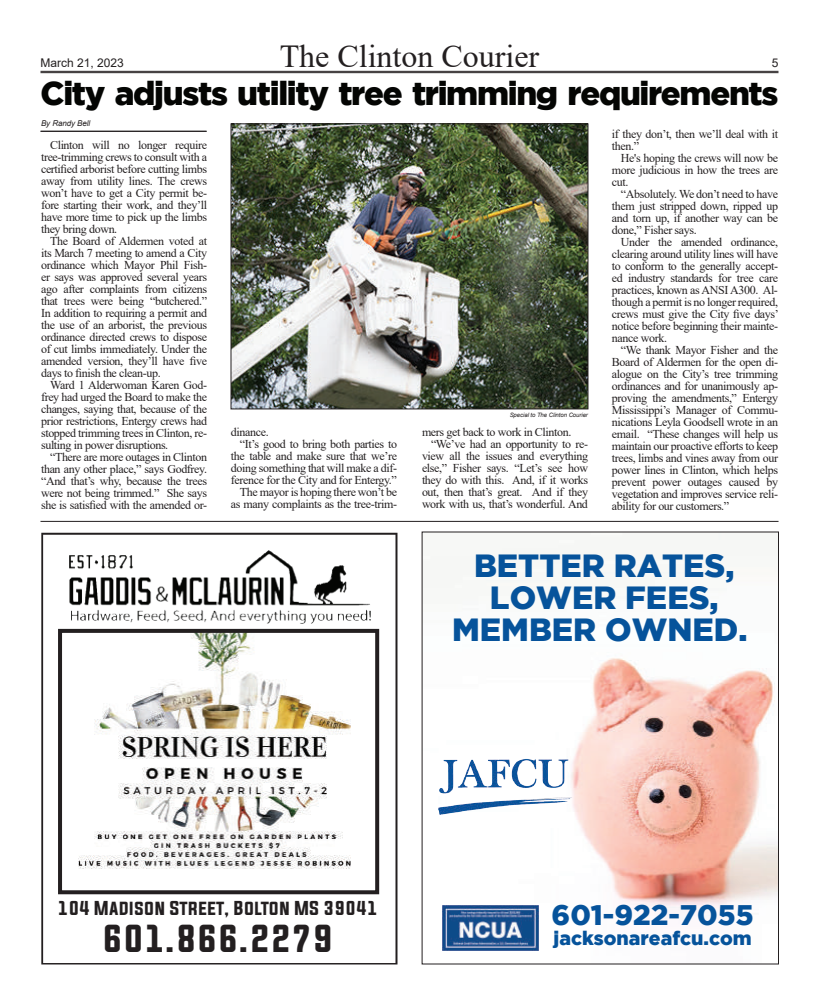
<style>
.page{position:relative;width:819px;height:1008px;background:#fff}
.page>*{position:absolute;margin:0;border:0;box-sizing:border-box;transform-origin:0 0}
.t1{font:900 33px "Gotham";letter-spacing:-.04em;color:#040503}
.t2{font:33px "Evogria";color:#231f20}
.t3{font:900 32px/32px "Gotham";color:#06539b;text-align:center}
.t4{font:32px "Times New Roman";color:#231f20}
.t5{font:900 28.3px "Gotham";color:#06539b}
.t6{font:900 19.4px "Gotham";color:#06539b}
.t7{font:17px "Evogria";color:#231f20}
.t8{font:12px/12px "Times New Roman";letter-spacing:-.03em;color:#231f20;text-align:justify}
.t9{font:12px "Arial";color:#231f20}
.t10{font:italic 8px "Arial";letter-spacing:-.01em;color:#231f20}
.t11{font:italic 6px "Arial";letter-spacing:-.01em;color:#231f20}
</style>
<div class="page">
<hr style="left:41px;top:71px;width:738px;height:1px;background:#231f20">
<hr style="left:41px;top:72px;width:738px;height:1px;background:#231f20">
<hr style="left:40px;top:521px;width:739px;height:1px;background:#231f20">
<img style="left:442px;top:534px;width:335px;height:417px">
<img style="left:438px;top:706px;width:141px;height:151px">
<img style="left:442px;top:906px;width:96px;height:45px">
<hr style="left:41px;top:131px;width:166px;height:1px;background:#231f20">
<img style="left:233px;top:125px;width:353px;height:282px">
<div style="left:231px;top:123px;width:357px;height:286px;border:1px solid #231f20"></div>
<svg style="left:41px;top:533px;width:356px;height:431px"></svg>
<p class="t9" style="left:41px;top:55px;width:85px">March 21, 2023</p>
<h2 class="t4" style="left:280px;top:34px;width:261px">The Clinton Courier</h2>
<p class="t9" style="left:772px;top:55px;width:8px">5</p>
<h1 class="t1" style="left:41px;top:74px;width:739px">City adjusts utility tree trimming requirements</h1>
<p class="t10" style="left:41px;top:118px;width:51px">By Randy Bell</p>
<p class="t8" style="left:41px;top:139px;width:168px;text-indent:9px">Clinton will no longer require tree-trimming crews to consult with a certified arborist before cutting limbs away from utility lines. The crews won’t have to get a City permit be&shy;fore starting their work, and they’ll have more time to pick up the limbs they bring down.</p>
<p class="t8" style="left:41px;top:235px;width:168px;text-indent:9px">The Board of Aldermen voted at its March 7 meeting to amend a City ordinance which Mayor Phil Fish&shy;er says was approved several years ago after complaints from citizens that trees were being “butchered.” In addition to requiring a permit and the use of an arborist, the previous ordinance directed crews to dispose of cut limbs immediately. Under the amended version, they’ll have five days to finish the clean-up.</p>
<p class="t8" style="left:41px;top:379px;width:168px;text-indent:9px">Ward 1 Alderwoman Karen God&shy;frey had urged the Board to make the changes, saying that, because of the prior restrictions, Entergy crews had stopped trimming trees in Clinton, re&shy;sulting in power disruptions.</p>
<p class="t8" style="left:41px;top:451px;width:168px;text-indent:9px">“There are more outages in Clinton than any other place,” says Godfrey. “And that’s why, because the trees were not being trimmed.” She says she is satisfied with the amended or-</p>
<p class="t8" style="left:231px;top:426px;width:39px">dinance.</p>
<p class="t8" style="left:240px;top:438px;width:159px">“It’s good to bring both parties to</p>
<p class="t8" style="left:231px;top:450px;width:168px">the table and make sure that we’re</p>
<p class="t8" style="left:231px;top:462px;width:168px">doing something that will make a dif-</p>
<p class="t8" style="left:231px;top:474px;width:167px">ference for the City and for Entergy.”</p>
<p class="t8" style="left:240px;top:486px;width:159px">The mayor is hoping there won’t be</p>
<p class="t8" style="left:231px;top:498px;width:168px">as many complaints as the tree-trim-</p>
<p class="t11" style="left:510px;top:411px;width:80px">Special to The Clinton Courier</p>
<p class="t8" style="left:422px;top:426px;width:151px">mers get back to work in Clinton.</p>
<p class="t8" style="left:431px;top:438px;width:159px">“We’ve had an opportunity to re-</p>
<p class="t8" style="left:422px;top:450px;width:168px">view all the issues and everything</p>
<p class="t8" style="left:422px;top:462px;width:168px">else,” Fisher says. “Let’s see how</p>
<p class="t8" style="left:422px;top:474px;width:168px">they do with this. And, if it works</p>
<p class="t8" style="left:422px;top:486px;width:168px">out, then that’s great. And if they</p>
<p class="t8" style="left:422px;top:498px;width:167px">work with us, that’s wonderful. And</p>
<p class="t8" style="left:612px;top:127px;width:168px">if they don’t, then we’ll deal with it then.”</p>
<p class="t8" style="left:612px;top:151px;width:168px;text-indent:9px">He's hoping the crews will now be more judicious in how the trees are cut.</p>
<p class="t8" style="left:612px;top:187px;width:168px;text-indent:9px">“Absolutely. We don’t need to have them just stripped down, ripped up and torn up, if another way can be done,” Fisher says.</p>
<p class="t8" style="left:612px;top:235px;width:168px;text-indent:9px">Under the amended ordinance, clearing around utility lines will have to conform to the generally accept&shy;ed industry standards for tree care practices, known as ANSI A300. Al&shy;though a permit is no longer required, crews must give the City five days’ notice before beginning their mainte&shy;nance work.</p>
<p class="t8" style="left:612px;top:343px;width:168px;text-indent:9px">“We thank Mayor Fisher and the Board of Aldermen for the open di&shy;alogue on the City’s tree trimming ordinances and for unanimously ap&shy;proving the amendments,” Entergy Mississippi’s Manager of Commu&shy;nications Leyla Goodsell wrote in an email. “These changes will help us maintain our proactive efforts to keep trees, limbs and vines away from our power lines in Clinton, which helps prevent power outages caused by vegetation and improves service reli&shy;ability for our customers.”</p>
<h2 class="t3" style="left:452px;top:549px;width:297px">BETTER RATES,<br>LOWER FEES,<br>MEMBER OWNED.</h2>
<h3 class="t7" style="left:58px;top:896px;width:322px">104 MADISON STREET, BOLTON MS 39041</h3>
<h1 class="t2" style="left:102px;top:915px;width:233px">601.866.2279</h1>
<h3 class="t5" style="left:552px;top:899px;width:203px">601-922-7055</h3>
<h3 class="t6" style="left:554px;top:927px;width:200px">jacksonareafcu.com</h3>
</div>
